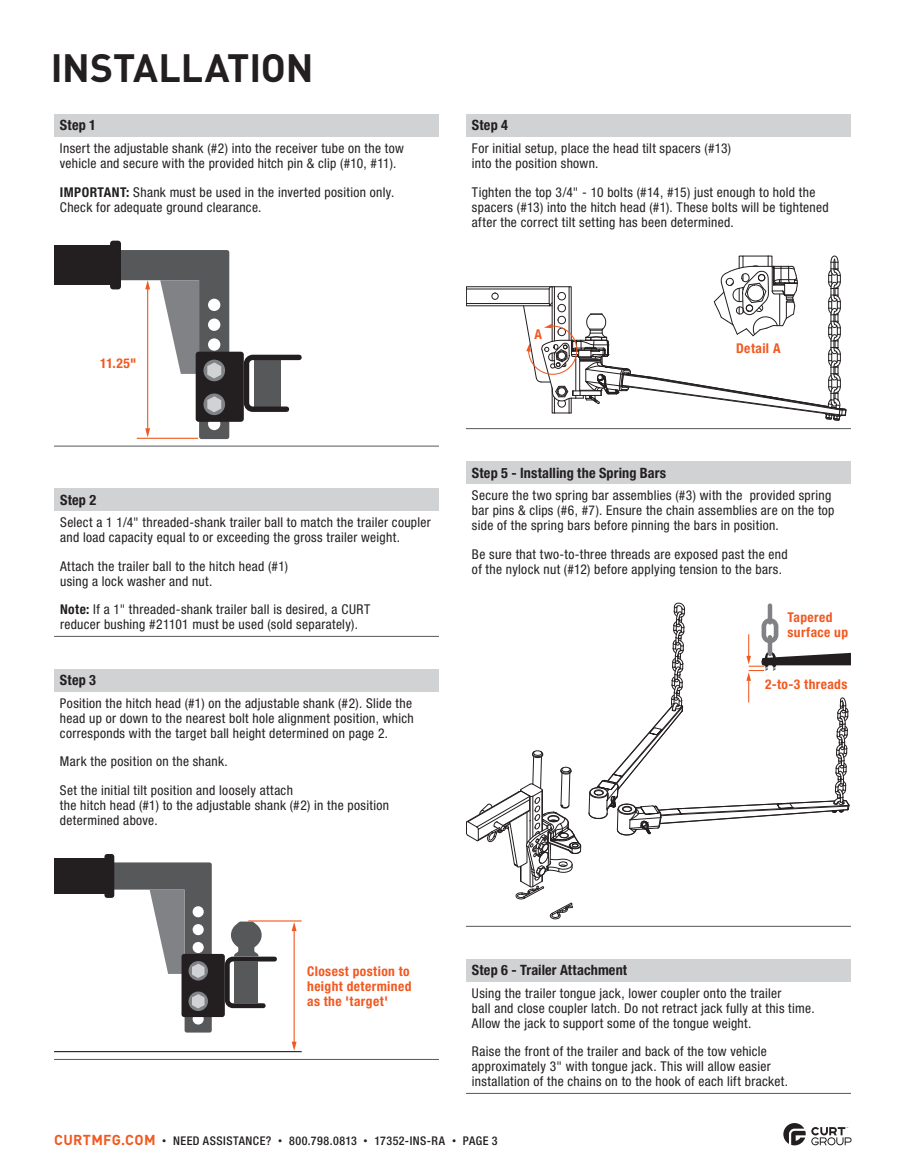
<style>
.page{position:relative;width:905px;height:1175px;background:#fff}
.page>*{position:absolute;margin:0;border:0;box-sizing:border-box;transform-origin:0 0}
.t1{font:700 39px "DINOT";letter-spacing:-.005em;color:#231f20}
.t2{font:700 condensed 14.25px "Helvetica Neue LT Std";letter-spacing:.01em;color:#231f20}
.t3{font:condensed 13.5px/15px "Helvetica Neue LT Std";letter-spacing:.025em;color:#231f20}
.t4{font:700 condensed 13.5px/15px "Helvetica Neue LT Std";letter-spacing:.03em;color:#f15921}
.t5{font:500 condensed 12px "Helvetica Neue LT Std";letter-spacing:.04em;color:#231f20}
.s1{font-weight:700}
.s2{font-family:"DINOT";font-weight:700;font-stretch:normal;font-size:14.25px;color:#f15921}
.s3{font-family:"DINOT";font-weight:400;font-stretch:normal;font-size:9px}
</style>
<div class="page">
<svg style="left:783px;top:1123px;width:68px;height:22px"></svg>
<div style="left:54px;top:114px;width:385px;height:22px;background:#d1d2d4"></div>
<hr style="left:54px;top:446px;width:385px;height:1px;background:#57585a">
<div style="left:110px;top:241px;width:11px;height:48px;background:#231f20;border-radius:3px"></div>
<div style="left:54px;top:245px;width:56px;height:40px;background:#231f20"></div>
<div style="left:196px;top:352px;width:48px;height:70px;background:#231f20;border-radius:3px"></div>
<svg style="left:244px;top:354px;width:57px;height:58px"></svg>
<svg style="left:110px;top:250px;width:119px;height:189px"></svg>
<hr style="left:137px;top:438px;width:61px;height:1px;background:#f15921">
<div style="left:466px;top:114px;width:384px;height:22px;background:#d1d2d4"></div>
<hr style="left:466px;top:428px;width:384px;height:1px;background:#57585a">
<svg style="left:466px;top:256px;width:380px;height:165px"></svg>
<div style="left:466px;top:461px;width:384px;height:22px;background:#d1d2d4"></div>
<hr style="left:466px;top:926px;width:384px;height:1px;background:#57585a">
<svg style="left:466px;top:750px;width:115px;height:169px"></svg>
<svg style="left:588px;top:602px;width:262px;height:234px"></svg>
<div style="left:54px;top:669px;width:385px;height:22px;background:#d1d2d4"></div>
<hr style="left:54px;top:1059px;width:385px;height:1px;background:#57585a">
<hr style="left:54px;top:1051px;width:248px;height:1px;background:#231f20">
<div style="left:104px;top:854px;width:10px;height:44px;background:#231f20;border-radius:3px"></div>
<div style="left:54px;top:858px;width:50px;height:35px;background:#231f20"></div>
<div style="left:181px;top:954px;width:44px;height:63px;background:#231f20;border-radius:3px"></div>
<svg style="left:56px;top:862px;width:156px;height:170px"></svg>
<svg style="left:225px;top:921px;width:52px;height:87px"></svg>
<div style="left:234px;top:961px;width:24px;height:42px;background:#57585a"></div>
<hr style="left:293px;top:929px;width:2px;height:114px;background:#f15921">
<svg style="left:292px;top:1041px;width:4px;height:9px"></svg>
<svg style="left:292px;top:922px;width:4px;height:9px"></svg>
<hr style="left:248px;top:920px;width:54px;height:1px;background:#f15921">
<div style="left:54px;top:488px;width:385px;height:22px;background:#d1d2d4"></div>
<hr style="left:54px;top:636px;width:385px;height:1px;background:#57585a">
<div style="left:466px;top:959px;width:384px;height:22px;background:#d1d2d4"></div>
<hr style="left:466px;top:1093px;width:384px;height:1px;background:#57585a">
<h1 class="t1" style="left:51px;top:37px;width:264px">INSTALLATION</h1>
<p class="t2" style="left:60px;top:117px;width:38px">Step 1</p>
<p class="t3" style="left:60px;top:141px;width:345px">Insert the adjustable shank (#2) into the receiver tube on the tow vehicle and secure with the provided hitch pin &amp; clip (#10, #11).</p>
<p class="t3" style="left:60px;top:184px;width:336px"><span class="s1">IMPORTANT:</span> Shank must be used in the inverted position only.<br>Check for adequate ground clearance.</p>
<p class="t4" style="left:100px;top:355px;width:38px">11.25"</p>
<p class="t2" style="left:60px;top:491px;width:38px">Step 2</p>
<p class="t3" style="left:60px;top:515px;width:372px">Select a 1 1/4" threaded-shank trailer ball to match the trailer coupler and load capacity equal to or exceeding the gross trailer weight.</p>
<p class="t3" style="left:60px;top:558px;width:229px">Attach the trailer ball to the hitch head (#1) using a lock washer and nut.</p>
<p class="t3" style="left:60px;top:602px;width:312px"><span class="s1">Note:</span> If a 1" threaded-shank trailer ball is desired, a CURT reducer bushing #21101 must be used (sold separately).</p>
<p class="t2" style="left:60px;top:671px;width:38px">Step 3</p>
<p class="t3" style="left:60px;top:695px;width:355px">Position the hitch head (#1) on the adjustable shank (#2). Slide the head up or down to the nearest bolt hole alignment position, which corresponds with the target ball height determined on page 2.</p>
<p class="t3" style="left:60px;top:747px;width:234px;line-height:28.5px">Mark the position on the shank.<br>Set the initial tilt position and loosely attach</p>
<p class="t3" style="left:60px;top:797px;width:331px">the hitch head (#1) to the adjustable shank (#2) in the position determined above.</p>
<p class="t2" style="left:472px;top:117px;width:38px">Step 4</p>
<p class="t3" style="left:472px;top:141px;width:260px">For initial setup, place the head tilt spacers (#13) into the position shown.</p>
<p class="t3" style="left:472px;top:184px;width:358px">Tighten the top 3/4" - 10 bolts (#14, #15) just enough to hold the spacers (#13) into the hitch head (#1). These bolts will be tightened after the correct tilt setting has been determined.</p>
<p class="t4" style="left:534px;top:327px;width:9px">A</p>
<p class="t4" style="left:736px;top:341px;width:46px">Detail A</p>
<p class="t2" style="left:472px;top:464px;width:196px">Step 5 - Installing the Spring Bars</p>
<p class="t3" style="left:472px;top:488px;width:364px">Secure the two spring bar assemblies (#3) with the provided spring bar pins &amp; clips (#6, #7). Ensure the chain assemblies are on the top side of the spring bars before pinning the bars in position.</p>
<p class="t3" style="left:472px;top:546px;width:317px">Be sure that two-to-three threads are exposed past the end of the nylock nut (#12) before applying tension to the bars.</p>
<p class="t4" style="left:787px;top:610px;width:62px">Tapered surface up</p>
<p class="t4" style="left:765px;top:676px;width:84px">2-to-3 threads</p>
<p class="t4" style="left:307px;top:963px;width:106px">Closest postion to height determined as the 'target'</p>
<p class="t2" style="left:472px;top:961px;width:157px">Step 6 - Trailer Attachment</p>
<p class="t3" style="left:472px;top:985px;width:344px">Using the trailer tongue jack, lower coupler onto the trailer<br>ball and close coupler latch. Do not retract jack fully at this time.<br>Allow the jack to support some of the tongue weight.</p>
<p class="t3" style="left:472px;top:1044px;width:317px">Raise the front of the trailer and back of the tow vehicle approximately 3" with tongue jack. This will allow easier installation of the chains on to the hook of each lift bracket.</p>
<p class="t5" style="left:54px;top:1133px;width:445px"><span class="s2">CURTMFG.COM</span> <span class="s3">•</span> NEED ASSISTANCE? <span class="s3">•</span> 800.798.0813 <span class="s3">•</span> 17352-INS-RA <span class="s3">•</span> PAGE 3</p>
</div>
